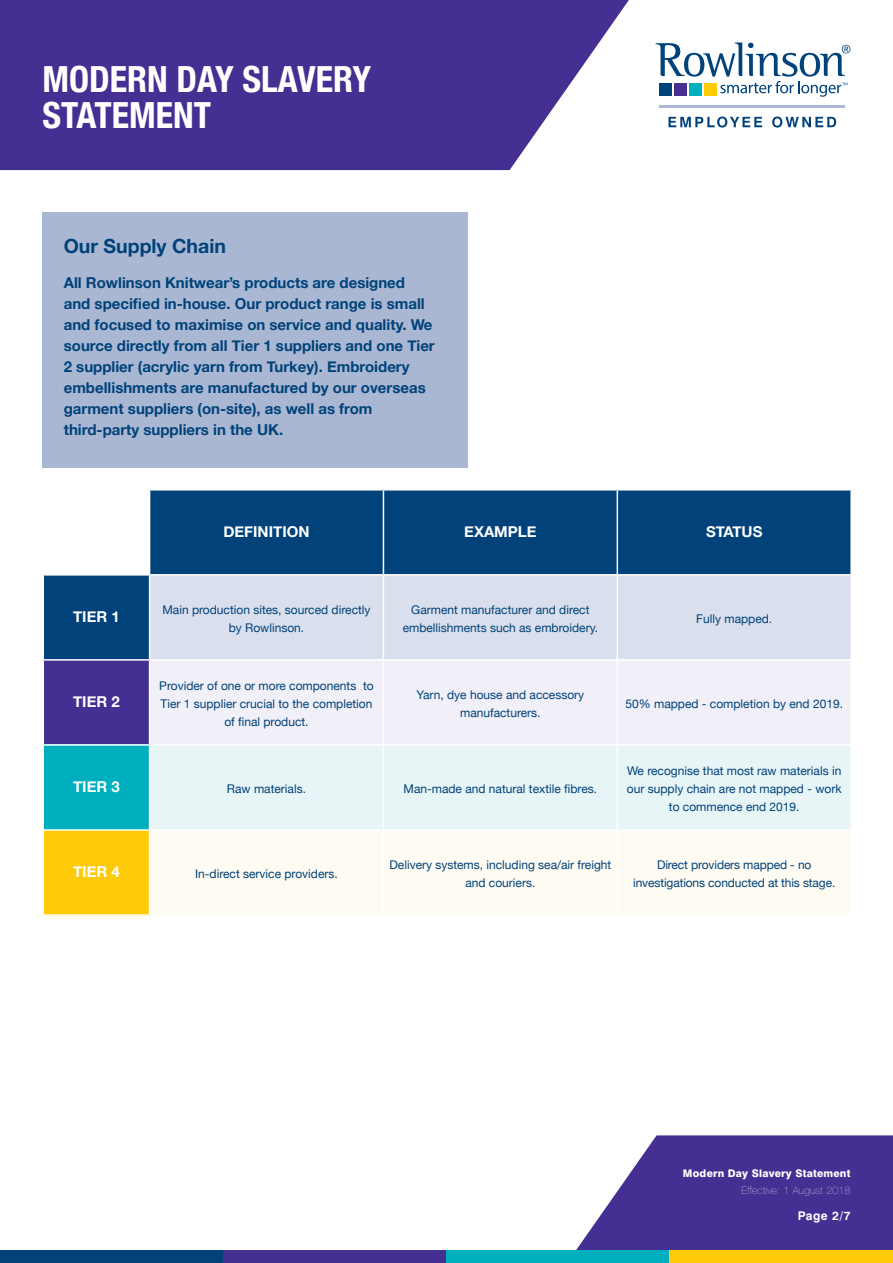
<style>
.page{position:relative;width:893px;height:1263px;background:#fff}
.page>*{position:absolute;margin:0;border:0;box-sizing:border-box;transform-origin:0 0}
.t1{font:700 condensed 36px/36px "Helvetica Neue";color:#fff}
.t2{font:700 19.5px "Helvetica Neue";color:#004279}
.t3{font:700 15px/21px "Helvetica Neue";color:#004279}
.t4{font:700 15px "Helvetica Neue";color:#fff}
.t5{font:12px/18px "Helvetica Neue";color:#004279;text-align:center}
.t6{font:700 12px "Swiss 721 BT";color:#fff}
.t7{font:800 10.5px/16.5px "Swiss 721 BT";letter-spacing:.02em;color:#fff;text-align:right}
.s1{font-family:"Helvetica Neue";font-weight:200}
</style>
<div class="page">
<svg style="left:0;top:0;width:629px;height:170px;background:#56429c"></svg>
<svg style="left:576px;top:1135px;width:317px;height:115px;background:#5d4aa0"></svg>
<div style="left:0;top:1250px;width:223px;height:13px;background:#004279"></div>
<div style="left:223px;top:1250px;width:223px;height:13px;background:#452f92"></div>
<div style="left:446px;top:1250px;width:224px;height:13px;background:#00afbd"></div>
<div style="left:670px;top:1250px;width:223px;height:13px;background:#feca0a"></div>
<svg style="left:656px;top:43px;width:194px;height:54px"></svg>
<svg style="left:668px;top:117px;width:94px;height:11px"></svg>
<svg style="left:772px;top:117px;width:64px;height:11px"></svg>
<hr style="left:659px;top:105px;width:186px;height:3px;background:#abb8d4">
<div style="left:43px;top:213px;width:425px;height:255px;background:#a9b7d3"></div>
<svg style="left:44px;top:490px;width:806px;height:169px;background:#1f5989"></svg>
<div style="left:150px;top:576px;width:700px;height:83px;background:#d9dfec"></div>
<div style="left:43px;top:660px;width:107px;height:85px;background:#452f92"></div>
<div style="left:150px;top:661px;width:700px;height:83px;background:#f1eff7"></div>
<div style="left:43px;top:745px;width:107px;height:85px;background:#00afbd"></div>
<div style="left:150px;top:746px;width:700px;height:83px;background:#e8f5f7"></div>
<div style="left:43px;top:830px;width:107px;height:85px;background:#feca0a"></div>
<div style="left:151px;top:831px;width:699px;height:83px;background:#fefbf2"></div>
<hr style="left:149px;top:490px;width:1px;height:84px;background:#fff">
<hr style="left:383px;top:490px;width:1px;height:84px;background:#fff">
<hr style="left:617px;top:490px;width:1px;height:84px;background:#fff">
<hr style="left:43px;top:574px;width:107px;height:2px;background:#fff">
<hr style="left:150px;top:574px;width:233px;height:2px;background:#fff">
<hr style="left:149px;top:576px;width:1px;height:83px;background:#fff">
<hr style="left:383px;top:574px;width:234px;height:2px;background:#fff">
<hr style="left:383px;top:576px;width:1px;height:83px;background:#fff">
<hr style="left:617px;top:574px;width:235px;height:2px;background:#fff">
<hr style="left:617px;top:576px;width:1px;height:83px;background:#fff">
<hr style="left:43px;top:659px;width:107px;height:2px;background:#fff">
<hr style="left:43px;top:661px;width:1px;height:83px;background:#fff">
<hr style="left:149px;top:661px;width:1px;height:83px;background:#fff">
<hr style="left:383px;top:661px;width:1px;height:83px;background:#fff">
<hr style="left:617px;top:661px;width:1px;height:83px;background:#fff">
<hr style="left:43px;top:744px;width:107px;height:2px;background:#fff">
<hr style="left:43px;top:746px;width:1px;height:83px;background:#fff">
<hr style="left:149px;top:746px;width:1px;height:83px;background:#fff">
<hr style="left:383px;top:746px;width:1px;height:83px;background:#fff">
<hr style="left:617px;top:746px;width:1px;height:83px;background:#fff">
<hr style="left:43px;top:829px;width:107px;height:2px;background:#fff">
<hr style="left:43px;top:831px;width:1px;height:83px;background:#fff">
<hr style="left:149px;top:831px;width:1px;height:83px;background:#fff">
<hr style="left:383px;top:831px;width:1px;height:83px;background:#fff">
<hr style="left:617px;top:831px;width:1px;height:83px;background:#fff">
<hr style="left:43px;top:914px;width:107px;height:2px;background:#fff">
<p class="t1" style="left:43px;top:58px;width:330px">MODERN DAY SLAVERY<br>STATEMENT</p>
<p class="t2" style="left:64px;top:231px;width:164px">Our Supply Chain</p>
<p class="t3" style="left:64px;top:273px;width:373px">All Rowlinson Knitwear’s products are designed and specified in-house. Our product range is small and focused to maximise on service and quality. We source directly from all Tier 1 suppliers and one Tier 2 supplier (acrylic yarn from Turkey). Embroidery embellishments are manufactured by our overseas garment suppliers (on-site), as well as from third-party suppliers in the UK.</p>
<p class="t4" style="left:223px;top:519px;width:88px">DEFINITION</p>
<p class="t4" style="left:464px;top:519px;width:74px">EXAMPLE</p>
<p class="t4" style="left:706px;top:519px;width:58px">STATUS</p>
<p class="t4" style="left:73px;top:604px;width:48px">TIER 1</p>
<p class="t5" style="left:162px;top:601px;width:210px">Main production sites, sourced directly by Rowlinson.</p>
<p class="t5" style="left:403px;top:601px;width:197px">Garment manufacturer and direct embellishments such as embroidery.</p>
<p class="t5" style="left:696px;top:610px;width:78px">Fully mapped.</p>
<p class="t4" style="left:73px;top:690px;width:48px">TIER 2</p>
<p class="t5" style="left:159px;top:677px;width:216px">Provider of one or more components to<br>Tier 1 supplier crucial to the completion of final product.</p>
<p class="t5" style="left:416px;top:686px;width:169px">Yarn, dye house and accessory manufacturers.</p>
<p class="t5" style="left:625px;top:695px;width:219px">50% mapped - completion by end 2019.</p>
<p class="t4" style="left:73px;top:775px;width:48px">TIER 3</p>
<p class="t5" style="left:227px;top:781px;width:81px">Raw materials.</p>
<p class="t5" style="left:404px;top:781px;width:195px">Man-made and natural textile fibres.</p>
<p class="t5" style="left:627px;top:763px;width:216px">We recognise that most raw materials in our supply chain are not mapped - work to commence end 2019.</p>
<p class="t4" style="left:73px;top:860px;width:48px">TIER 4</p>
<p class="t5" style="left:195px;top:866px;width:144px">In-direct service providers.</p>
<p class="t5" style="left:389px;top:857px;width:223px">Delivery systems, including sea/air freight and couriers.</p>
<p class="t5" style="left:633px;top:857px;width:204px">Direct providers mapped - no investigations conducted at this stage.</p>
<p class="t7" style="left:683px;top:1165px;width:169px">Modern Day Slavery Statement<br><span class="s1">Effective: 1 August 2018</span></p>
<p class="t6" style="left:798px;top:1209px;width:54px">Page 2/7</p>
</div>
